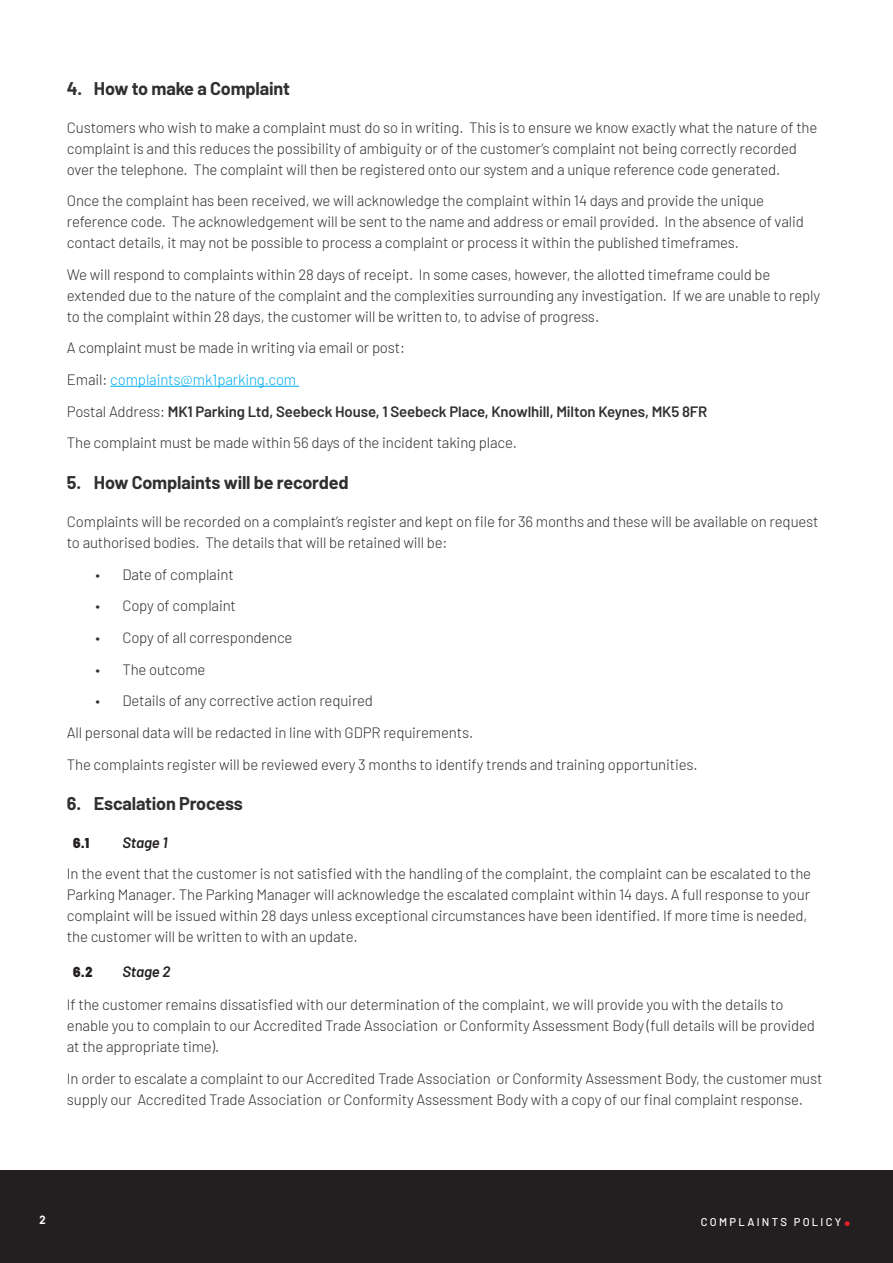
<style>
.page{position:relative;width:893px;height:1263px;background:#fff}
.page>*{position:absolute;margin:0;border:0;box-sizing:border-box;transform-origin:0 0}
.t1{font:700 30px "Barlow";color:#ec2127}
.t2{font:700 18px "Barlow";letter-spacing:-.01em;color:#312f30}
.t3{font:300 15px/21px "Barlow";letter-spacing:-.01em;color:#312f30}
.t4{font:italic 600 15px "Barlow";letter-spacing:-.01em;color:#231f20}
.t5{font:13.5px "Cocogoose Narrow";color:#231f20}
.t6{font:500 11.25px "Barlow";letter-spacing:.2em;color:#fff}
.t7{font:300 11.25px "Cocogoose Narrow";color:#fff}
.s1{color:#00aeef}
.s2{font-weight:600}
</style>
<div class="page">
<div style="left:0;top:1170px;width:893px;height:93px;background:#231f20"></div>
<hr style="left:110px;top:386px;width:189px;height:1px;background:#00aeef">
<p class="t2" style="left:67px;top:75px;width:225px">4. How to make a Complaint</p>
<p class="t3" style="left:67px;top:116px;width:752px">Customers who wish to make a complaint must do so in writing. This is to ensure we know exactly what the nature of the complaint is and this reduces the possibility of ambiguity or of the customer’s complaint not being correctly recorded over the telephone. The complaint will then be registered onto our system and a unique reference code generated.</p>
<p class="t3" style="left:67px;top:189px;width:738px">Once the complaint has been received, we will acknowledge the complaint within 14 days and provide the unique reference code. The acknowledgement will be sent to the name and address or email provided. In the absence of valid contact details, it may not be possible to process a complaint or process it within the published timeframes.</p>
<p class="t3" style="left:67px;top:263px;width:755px">We will respond to complaints within 28 days of receipt. In some cases, however, the allotted timeframe could be extended due to the nature of the complaint and the complexities surrounding any investigation. If we are unable to reply to the complaint within 28 days, the customer will be written to, to advise of progress.</p>
<p class="t3" style="left:67px;top:331px;width:642px;line-height:31.7px">A complaint must be made in writing via email or post:<br>Email: <span class="s1">complaints@mk1parking.com<br></span>Postal Address: <span class="s2">MK1 Parking Ltd, Seebeck House, 1 Seebeck Place, Knowlhill, Milton Keynes, MK5 8FR </span>The complaint must be made within 56 days of the incident taking place.</p>
<p class="t2" style="left:67px;top:469px;width:283px">5. How Complaints will be recorded</p>
<p class="t3" style="left:67px;top:510px;width:753px">Complaints will be recorded on a complaint’s register and kept on file for 36 months and these will be available on request to authorised bodies. The details that will be retained will be:</p>
<p class="t3" style="left:95px;top:563px;width:140px">• Date of complaint</p>
<p class="t3" style="left:95px;top:594px;width:142px">• Copy of complaint</p>
<p class="t3" style="left:95px;top:626px;width:199px">• Copy of all correspondence</p>
<p class="t3" style="left:95px;top:657px;width:112px">• The outcome</p>
<p class="t3" style="left:67px;top:684px;width:632px;line-height:31.7px;text-indent:28px">• Details of any corrective action required<br>All personal data will be redacted in line with GDPR requirements.<br>The complaints register will be reviewed every 3 months to identify trends and training opportunities.</p>
<p class="t2" style="left:67px;top:790px;width:177px">6. Escalation Process</p>
<p class="t5" style="left:73px;top:833px;width:18px">6.1</p>
<p class="t4" style="left:122px;top:832px;width:47px">Stage 1</p>
<p class="t3" style="left:67px;top:862px;width:746px">In the event that the customer is not satisfied with the handling of the complaint, the complaint can be escalated to the Parking Manager. The Parking Manager will acknowledge the escalated complaint within 14 days. A full response to your complaint will be issued within 28 days unless exceptional circumstances have been identified. If more time is needed, the customer will be written to with an update.</p>
<p class="t5" style="left:73px;top:962px;width:22px">6.2</p>
<p class="t4" style="left:122px;top:960px;width:49px">Stage 2</p>
<p class="t3" style="left:67px;top:993px;width:750px">If the customer remains dissatisfied with our determination of the complaint, we will provide you with the details to enable you to complain to our Accredited Trade Association or Conformity Assessment Body (full details will be provided at the appropriate time).</p>
<p class="t3" style="left:67px;top:1067px;width:757px">In order to escalate a complaint to our Accredited Trade Association or Conformity Assessment Body, the customer must supply our Accredited Trade Association or Conformity Assessment Body with a copy of our final complaint response.</p>
<p class="t7" style="left:39px;top:1212px;width:8px">2</p>
<p class="t6" style="left:701px;top:1213px;width:142px">COMPLAINTS POLICY</p>
<h1 class="t1" style="left:843px;top:1192px;width:10px">.</h1>
</div>
